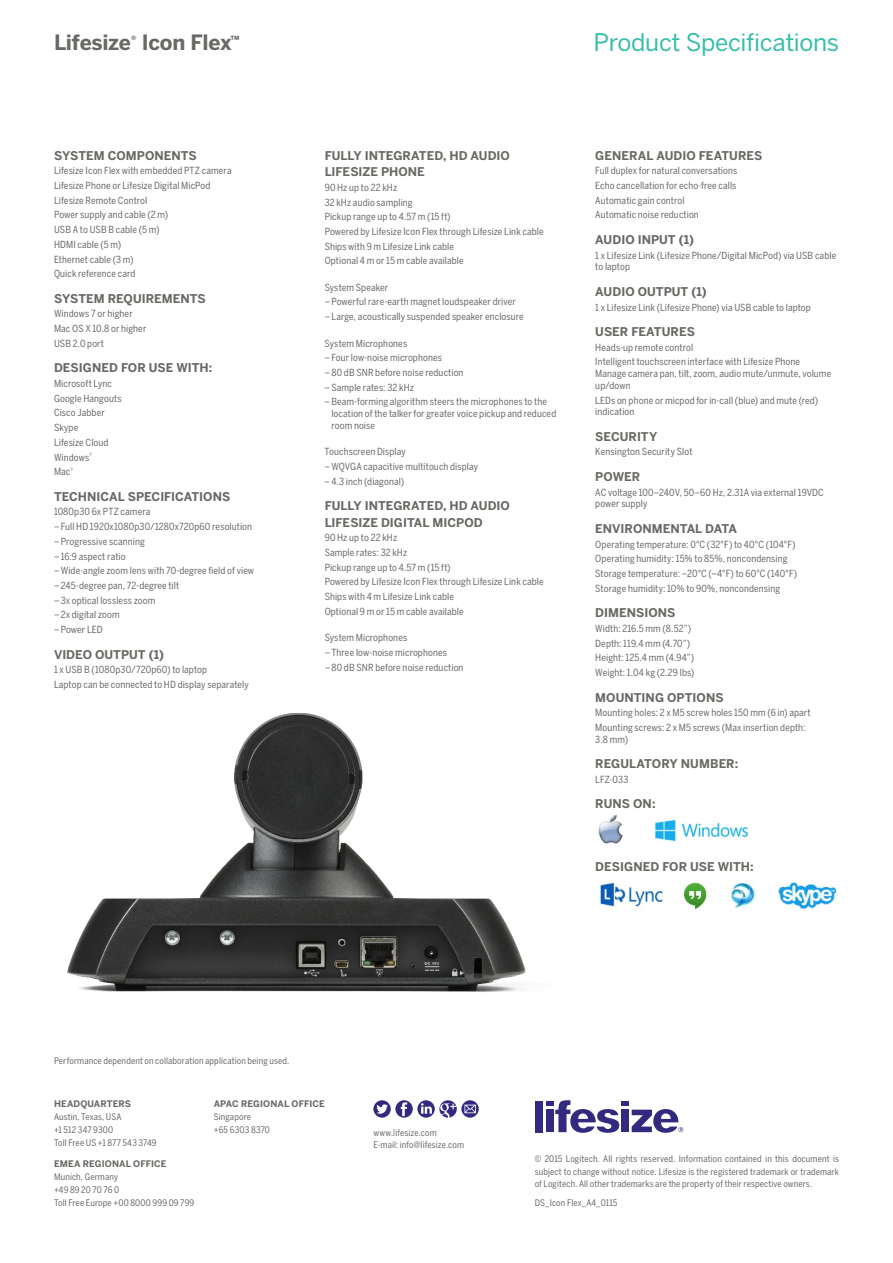
<style>
.page{position:relative;width:893px;height:1263px;background:#fff}
.page>*{position:absolute;margin:0;border:0;box-sizing:border-box;transform-origin:0 0}
.t1{font:24px "Benton Sans";letter-spacing:-.015em;color:#38beab}
.t2{font:700 21px "Benton Sans";letter-spacing:-.02em;color:#6a6864}
.t3{font:700 12px/16.5px "Benton Sans";color:#6a6864}
.t4{font:9.75px/14.7px "Benton Sans Cond";letter-spacing:.01em;color:#6a6864}
.t5{font:9px/12.8px "Benton Sans Cond";letter-spacing:.015em;color:#6a6864}
.t6{font:700 9px "Benton Sans";letter-spacing:.01em;color:#6a6864}
</style>
<div class="page">
<svg style="left:373px;top:1100px;width:106px;height:18px"></svg>
<div style="left:535px;top:1101px;width:7px;height:31px;background:#312a7e"></div>
<svg style="left:546px;top:1100px;width:137px;height:33px"></svg>
<img style="left:598px;top:814px;width:25px;height:30px">
<img style="left:655px;top:819px;width:94px;height:23px">
<img style="left:731px;top:883px;width:24px;height:26px">
<img style="left:683px;top:882px;width:24px;height:27px">
<img style="left:600px;top:882px;width:63px;height:25px">
<img style="left:778px;top:882px;width:59px;height:28px">
<img style="left:67px;top:713px;width:459px;height:279px">
<h2 class="t2" style="left:54px;top:30px;width:187px">Lifesize<sup>®</sup> Icon Flex<sup>™</sup></h2>
<h1 class="t1" style="left:594px;top:29px;width:247px">Product Specifications</h1>
<p class="t3" style="left:54px;top:147px;width:144px">SYSTEM COMPONENTS</p>
<p class="t4" style="left:54px;top:163px;width:179px">Lifesize Icon Flex with embedded PTZ camera<br>Lifesize Phone or Lifesize Digital MicPod<br>Lifesize Remote Control<br>Power supply and cable (2 m)<br>USB A to USB B cable (5 m)<br>HDMI cable (5 m)<br>Ethernet cable (3 m)<br>Quick reference card</p>
<p class="t3" style="left:54px;top:290px;width:153px">SYSTEM REQUIREMENTS</p>
<p class="t4" style="left:54px;top:306px;width:94px">Windows 7 or higher<br>Mac OS X 10.8 or higher<br>USB 2.0 port</p>
<p class="t3" style="left:54px;top:360px;width:160px">DESIGNED FOR USE WITH:</p>
<p class="t4" style="left:54px;top:376px;width:69px">Microsoft Lync<br>Google Hangouts<br>Cisco Jabber<br>Skype<br>Lifesize Cloud<br>Windows<sup>®<br></sup>Mac<sup>®</sup></p>
<p class="t3" style="left:54px;top:488px;width:178px">TECHNICAL SPECIFICATIONS</p>
<p class="t4" style="left:54px;top:504px;width:202px">1080p30 6x PTZ camera<br>–Full HD 1920x1080p30/1280x720p60 resolution –Progressive scanning<br>–16:9 aspect ratio<br>–Wide-angle zoom lens with 70-degree field of view –245-degree pan, 72-degree tilt<br>–3x optical lossless zoom<br>–2x digital zoom<br>–Power LED</p>
<p class="t3" style="left:54px;top:646px;width:111px">VIDEO OUTPUT (1)</p>
<p class="t4" style="left:54px;top:662px;width:196px">1 x USB B (1080p30/720p60) to laptop<br>Laptop can be connected to HD display separately</p>
<p class="t3" style="left:325px;top:147px;width:187px">FULLY INTEGRATED, HD AUDIO<br>LIFESIZE PHONE</p>
<p class="t4" style="left:325px;top:180px;width:221px">90 Hz up to 22 kHz<br>32 kHz audio sampling<br>Pickup range up to 4.57 m (15 ft)<br>Powered by Lifesize Icon Flex through Lifesize Link cable<br>Ships with 9 m Lifesize Link cable<br>Optional 4 m or 15 m cable available</p>
<p class="t4" style="left:325px;top:280px;width:201px">System Speaker<br>–Powerful rare-earth magnet loudspeaker driver –Large, acoustically suspended speaker enclosure</p>
<p class="t4" style="left:325px;top:336px;width:224px">System Microphones<br>–Four low-noise microphones<br>–80 dB SNR before noise reduction<br>–Sample rates: 32 kHz<br>–Beam-forming algorithm steers the microphones to the</p>
<p class="t4" style="left:331px;top:408px;width:226px;line-height:11.7px">location of the talker for greater voice pickup and reduced room noise</p>
<p class="t4" style="left:325px;top:444px;width:155px">Touchscreen Display<br>–WQVGA capacitive multitouch display –4.3 inch (diagonal)</p>
<p class="t3" style="left:325px;top:497px;width:187px">FULLY INTEGRATED, HD AUDIO<br>LIFESIZE DIGITAL MICPOD</p>
<p class="t4" style="left:325px;top:530px;width:221px">90 Hz up to 22 kHz<br>Sample rates: 32 kHz<br>Pickup range up to 4.57 m (15 ft)<br>Powered by Lifesize Icon Flex through Lifesize Link cable<br>Ships with 4 m Lifesize Link cable<br>Optional 9 m or 15 m cable available</p>
<p class="t4" style="left:325px;top:630px;width:140px">System Microphones<br>–Three low-noise microphones –80 dB SNR before noise reduction</p>
<p class="t3" style="left:595px;top:147px;width:169px">GENERAL AUDIO FEATURES</p>
<p class="t4" style="left:595px;top:163px;width:144px">Full duplex for natural conversations<br>Echo cancellation for echo-free calls<br>Automatic gain control<br>Automatic noise reduction</p>
<p class="t3" style="left:595px;top:231px;width:100px">AUDIO INPUT (1)</p>
<p class="t4" style="left:595px;top:249px;width:242px;line-height:11.7px">1 x Lifesize Link (Lifesize Phone/Digital MicPod) via USB cable to laptop</p>
<p class="t3" style="left:595px;top:283px;width:113px">AUDIO OUTPUT (1)</p>
<p class="t4" style="left:595px;top:300px;width:217px">1 x Lifesize Link (Lifesize Phone) via USB cable to laptop</p>
<p class="t3" style="left:595px;top:323px;width:101px">USER FEATURES</p>
<p class="t4" style="left:595px;top:340px;width:206px">Heads-up remote control<br>Intelligent touchscreen interface with Lifesize Phone</p>
<p class="t4" style="left:595px;top:368px;width:237px;line-height:11.7px">Manage camera pan, tilt, zoom, audio mute/unmute, volume up/down</p>
<p class="t4" style="left:595px;top:394px;width:224px;line-height:11.7px">LEDs on phone or micpod for in-call (blue) and mute (red) indication</p>
<p class="t3" style="left:595px;top:428px;width:64px">SECURITY</p>
<p class="t4" style="left:595px;top:444px;width:99px">Kensington Security Slot</p>
<p class="t3" style="left:595px;top:468px;width:46px">POWER</p>
<p class="t4" style="left:595px;top:486px;width:230px;line-height:11.7px">AC voltage 100–240V, 50–60 Hz, 2.31A via external 19VDC power supply</p>
<p class="t3" style="left:595px;top:520px;width:143px">ENVIRONMENTAL DATA</p>
<p class="t4" style="left:595px;top:537px;width:204px">Operating temperature: 0°C (32°F) to 40°C (104°F)<br>Operating humidity: 15% to 85%, noncondensing Storage temperature: –20°C (–4°F) to 60°C (140°F)<br>Storage humidity: 10% to 90%, noncondensing</p>
<p class="t3" style="left:595px;top:604px;width:82px">DIMENSIONS</p>
<p class="t4" style="left:595px;top:621px;width:100px">Width: 216.5 mm (8.52”)<br>Depth: 119.4 mm (4.70”)<br>Height: 125.4 mm (4.94”)<br>Weight: 1.04 kg (2.29 lbs)</p>
<p class="t3" style="left:595px;top:689px;width:130px">MOUNTING OPTIONS</p>
<p class="t4" style="left:595px;top:705px;width:217px">Mounting holes: 2 x M5 screw holes 150 mm (6 in) apart<br>Mounting screws: 2 x M5 screws (Max insertion depth:</p>
<p class="t4" style="left:595px;top:732px;width:34px">3.8 mm)</p>
<p class="t3" style="left:595px;top:755px;width:144px">REGULATORY NUMBER:</p>
<p class="t4" style="left:595px;top:772px;width:35px">LFZ-033</p>
<p class="t3" style="left:595px;top:795px;width:62px">RUNS ON:</p>
<p class="t3" style="left:595px;top:858px;width:160px">DESIGNED FOR USE WITH:</p>
<p class="t5" style="left:54px;top:1054px;width:237px">Performance dependent on collaboration application being used.</p>
<p class="t6" style="left:54px;top:1099px;width:79px">HEADQUARTERS</p>
<p class="t5" style="left:54px;top:1110px;width:104px">Austin, Texas, USA<br>+1 512 347 9300<br>Toll Free US +1 877 543 3749</p>
<p class="t6" style="left:54px;top:1159px;width:114px">EMEA REGIONAL OFFICE</p>
<p class="t5" style="left:54px;top:1170px;width:142px">Munich, Germany<br>+49 89 20 70 76 0<br>Toll Free Europe +00 8000 999 09 799</p>
<p class="t6" style="left:214px;top:1099px;width:113px">APAC REGIONAL OFFICE</p>
<p class="t5" style="left:214px;top:1110px;width:58px">Singapore<br>+65 6303 8370</p>
<p class="t5" style="left:373px;top:1126px;width:92px">www.lifesize.com<br>E-mail: info@lifesize.com</p>
<p class="t5" style="left:535px;top:1152px;width:306px;text-align:justify">© 2015 Logitech. All rights reserved. Information contained in this document is subject to change without notice. Lifesize is the registered trademark or trademark of Logitech. All other trademarks are the property of their respective owners.</p>
<p class="t5" style="left:535px;top:1196px;width:84px">DS_Icon Flex_A4_0115</p>
</div>
